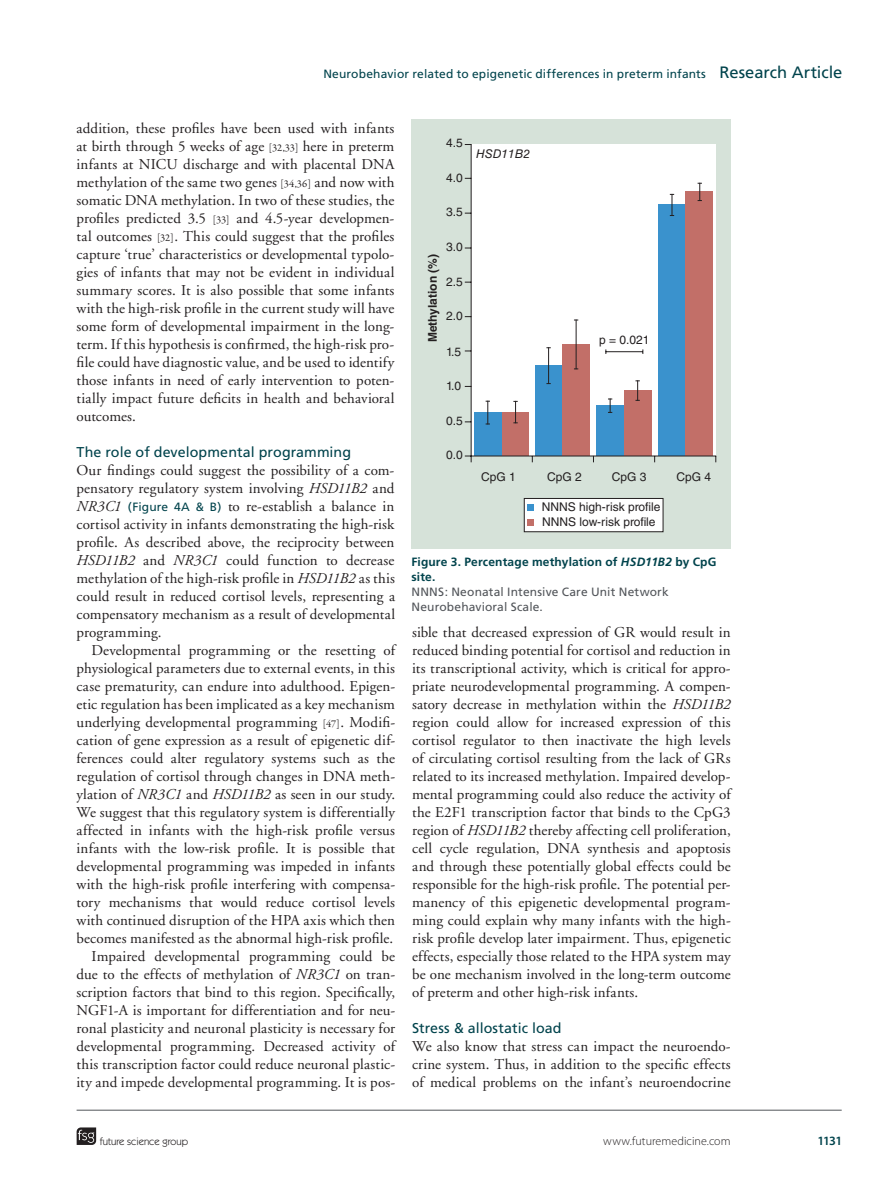
<style>
.page{position:relative;width:885px;height:1191px;background:#fff}
.page>*{position:absolute;margin:0;border:0;box-sizing:border-box;transform-origin:0 0}
.t1{font:15px/18px "Adobe Garamond";letter-spacing:.01em;color:#231f20;text-align:justify}
.t2{font:14.25px "Frutiger";letter-spacing:.005em;color:#00434c}
.t3{font:600 12.75px "Myriad Pro";color:#00434c}
.t4{font:12px/15.1px "Helvetica LT Std";color:#231f20}
.t5{font:12px "Frutiger";letter-spacing:.01em;color:#00434c}
.t6{font:12px/15px "Frutiger";letter-spacing:.01em;color:#52555a}
.t7{font:700 12px/15px "Frutiger";letter-spacing:.015em;color:#00434c}
.t8{font:300 12px "Myriad Pro";letter-spacing:.005em;color:#231f20}
.t9{font:700 12px "Helvetica LT Std";color:#231f20}
.t10{font:italic 12px "Helvetica LT Std";color:#231f20}
.t11{font:10.5px "Itc Kabel";color:#231f20}
.s1{font-size:16.5px}
.s2{font-family:"Garamond Premr Pro";font-size:10.5px}
.s3{font-style:italic}
.s4{font-family:"Frutiger";font-size:12px;color:#00434c}
</style>
<div class="page">
<div style="left:411px;top:119px;width:319px;height:430px;background:#d6e2d9"></div>
<svg style="left:464px;top:144px;width:252px;height:319px;background:#d3d2da"></svg>
<div style="left:524px;top:498px;width:139px;height:34px;background:#fff;border:1px solid #231f20"></div>
<div style="left:527px;top:504px;width:7px;height:7px;background:#3a92cd"></div>
<div style="left:527px;top:518px;width:7px;height:7px;background:#c26f68"></div>
<svg style="left:77px;top:1127px;width:19px;height:18px"></svg>
<hr style="left:77px;top:1109px;width:764px;height:1px;background:#52555a">
<p class="t5" style="left:323px;top:67px;width:520px">Neurobehavior related to epigenetic differences in preterm infants <span class="s1">Research Article</span></p>
<p class="t1" style="left:77px;top:119px;width:319px">addition, these profiles have been used with infants at birth through 5 weeks of age <span class="s2">[32,33]</span> here in preterm infants at NICU discharge and with placental DNA methylation of the same two genes <span class="s2">[34,36]</span> and now with somatic DNA methylation. In two of these studies, the profiles predicted 3.5 <span class="s2">[33]</span> and 4.5-year developmen&shy;tal outcomes <span class="s2">[32]</span>. This could suggest that the profiles capture ‘true’ characteristics or developmental typolo&shy;gies of infants that may not be evident in individual summary scores. It is also possible that some infants with the high-risk profile in the current study will have some form of developmental impairment in the long&shy;term. If this hypothesis is confirmed, the high-risk pro&shy;file could have diagnostic value, and be used to identify those infants in need of early intervention to poten&shy;tially impact future deficits in health and behavioral outcomes.</p>
<p class="t2" style="left:77px;top:443px;width:276px">The role of developmental programming</p>
<p class="t1" style="left:77px;top:461px;width:320px">Our findings could suggest the possibility of a com&shy;pensatory regulatory system involving <span class="s3">HSD11B2</span> and <span class="s3">NR3C1</span> <span class="s4">(Figure 4A &amp; B)</span> to re-establish a balance in cortisol activity in infants demonstrating the high-risk profile. As described above, the reciprocity between <span class="s3">HSD11B2</span> and <span class="s3">NR3C1</span> could function to decrease methylation of the high-risk profile in <span class="s3">HSD11B2</span> as this could result in reduced cortisol levels, representing a compensatory mechanism as a result of developmental programming.</p>
<p class="t1" style="left:77px;top:641px;width:320px;text-align:right">Developmental programming or the resetting of physiological parameters due to external events, in this case prematurity, can endure into adulthood. Epigen&shy;etic regulation has been implicated as a key mechanism underlying developmental programming <span class="s2">[47]</span>. Modifi&shy;cation of gene expression as a result of epigenetic dif&shy;ferences could alter regulatory systems such as the regulation of cortisol through changes in DNA meth&shy;ylation of <span class="s3">NR3C1</span> and <span class="s3">HSD11B2</span> as seen in our study.<br>We suggest that this regulatory system is differentially affected in infants with the high-risk profile versus infants with the low-risk profile. It is possible that developmental programming was impeded in infants with the high-risk profile interfering with compensa&shy;tory mechanisms that would reduce cortisol levels with continued disruption of the HPA axis which then becomes manifested as the abnormal high-risk profile.<br>Impaired developmental programming could be due to the effects of methylation of <span class="s3">NR3C1</span> on tran&shy;scription factors that bind to this region. Specifically, NGF1-A is important for differentiation and for neu&shy;ronal plasticity and neuronal plasticity is necessary for developmental programming. Decreased activity of this transcription factor could reduce neuronal plastic&shy;ity and impede developmental programming. It is pos-</p>
<p class="t4" style="left:446px;top:135px;width:18px">4.5</p>
<p class="t4" style="left:446px;top:170px;width:18px">4.0</p>
<p class="t4" style="left:446px;top:204px;width:18px">3.5</p>
<p class="t4" style="left:446px;top:239px;width:18px">3.0</p>
<p class="t9" style="left:425px;top:342px;width:90px;rotate:-90deg">Methylation (%)</p>
<p class="t4" style="left:446px;top:274px;width:18px">2.5</p>
<p class="t4" style="left:446px;top:308px;width:18px">2.0</p>
<p class="t4" style="left:446px;top:344px;width:16px">1.5</p>
<p class="t4" style="left:446px;top:378px;width:16px">1.0</p>
<p class="t4" style="left:446px;top:413px;width:18px">0.5</p>
<p class="t4" style="left:446px;top:447px;width:18px">0.0</p>
<p class="t10" style="left:476px;top:147px;width:56px">HSD11B2</p>
<p class="t4" style="left:599px;top:332px;width:52px">p = 0.021</p>
<p class="t4" style="left:481px;top:469px;width:36px">CpG 1</p>
<p class="t4" style="left:547px;top:469px;width:36px">CpG 2</p>
<p class="t4" style="left:611px;top:469px;width:36px">CpG 3</p>
<p class="t4" style="left:676px;top:469px;width:36px">CpG 4</p>
<p class="t4" style="left:542px;top:499px;width:120px">NNNS high-risk profile<br>NNNS low-risk profile</p>
<p class="t7" style="left:411px;top:554px;width:306px">Figure 3. Percentage methylation of <span class="s3">HSD11B2</span> by CpG site.</p>
<p class="t6" style="left:411px;top:584px;width:259px">NNNS: Neonatal Intensive Care Unit Network<br>Neurobehavioral Scale.</p>
<p class="t1" style="left:412px;top:623px;width:320px">sible that decreased expression of GR would result in reduced binding potential for cortisol and reduction in its transcriptional activity, which is critical for appro&shy;priate neurodevelopmental programming. A compen&shy;satory decrease in methylation within the <span class="s3">HSD11B2 </span>region could allow for increased expression of this cortisol regulator to then inactivate the high levels of circulating cortisol resulting from the lack of GRs related to its increased methylation. Impaired develop&shy;mental programming could also reduce the activity of the E2F1 transcription factor that binds to the CpG3 region of <span class="s3">HSD11B2</span> thereby affecting cell proliferation, cell cycle regulation, DNA synthesis and apoptosis and through these potentially global effects could be responsible for the high-risk profile. The potential per&shy;manency of this epigenetic developmental program&shy;ming could explain why many infants with the high&shy;risk profile develop later impairment. Thus, epigenetic effects, especially those related to the HPA system may be one mechanism involved in the long-term outcome of preterm and other high-risk infants.</p>
<p class="t2" style="left:412px;top:1019px;width:151px">Stress &amp; allostatic load</p>
<p class="t1" style="left:412px;top:1037px;width:320px">We also know that stress can impact the neuroendo&shy;crine system. Thus, in addition to the specific effects of medical problems on the infant’s neuroendocrine</p>
<p class="t11" style="left:100px;top:1135px;width:90px">future science group</p>
<p class="t8" style="left:603px;top:1134px;width:129px">www.futuremedicine.com</p>
<p class="t3" style="left:817px;top:1132px;width:27px">1131</p>
</div>
